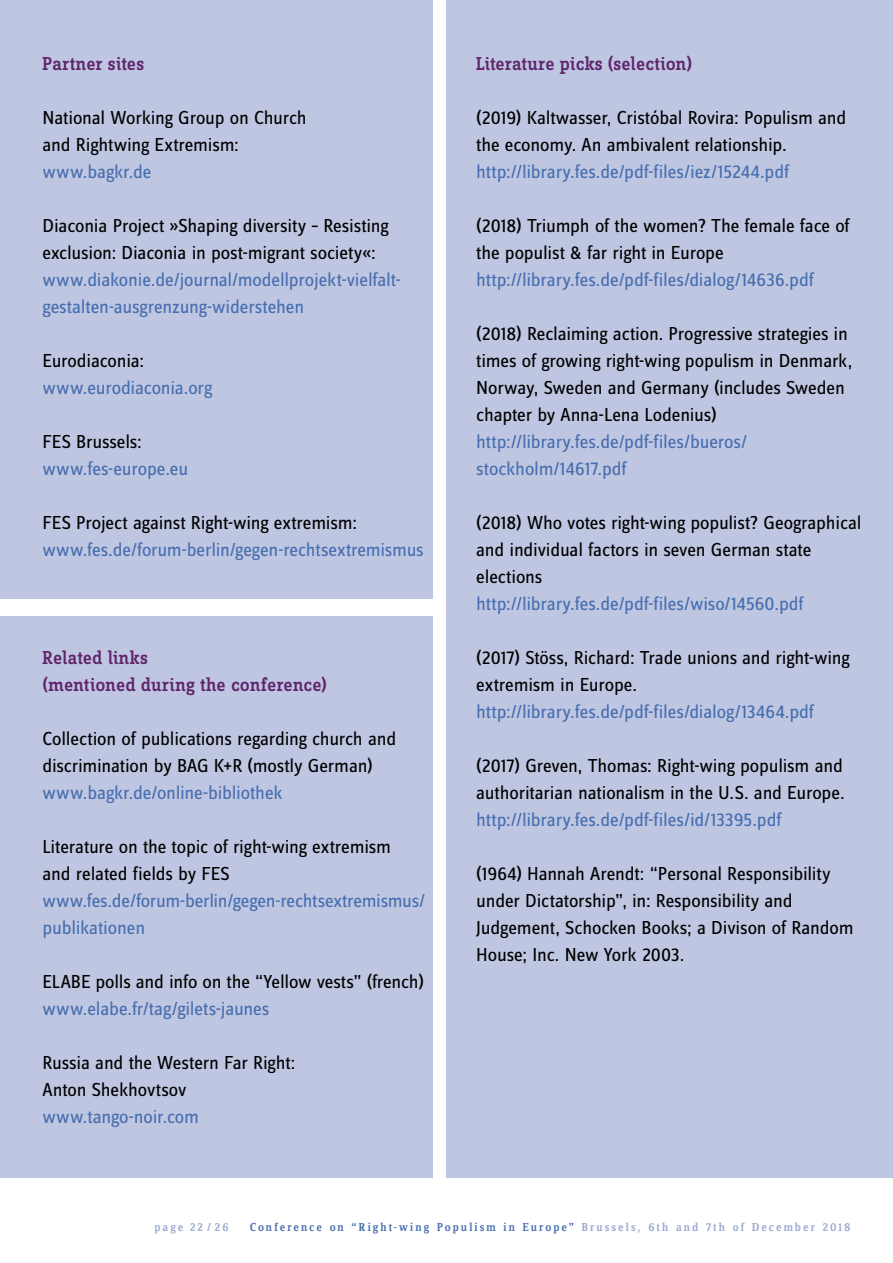
<style>
.page{position:relative;width:893px;height:1263px;background:#fff}
.page>*{position:absolute;margin:0;border:0;box-sizing:border-box;transform-origin:0 0}
.t1{font:19.5px/27px "Zine Sans Dis";letter-spacing:-.01em;color:#000}
.t2{font:19.5px/27px "Zine Sans Dis";letter-spacing:-.01em;color:#466eaf}
.t3{font:500 19.5px/27px "Zine Slab Dis";letter-spacing:.01em;color:#5f256c}
.t4{font:500 12px "Zine Serif Dis";letter-spacing:.165em;color:#466eaf}
.t5{font:500 12px "Zine Serif Dis";letter-spacing:.165em;color:#9aa8d1}
.s1{color:#9aa8d1}
</style>
<div class="page">
<div style="left:0;top:617px;width:432px;height:561px;background:#bfc6e1"></div>
<div style="left:0;top:0;width:432px;height:598px;background:#bfc6e1"></div>
<div style="left:446px;top:0;width:447px;height:1178px;background:#bfc6e1"></div>
<p class="t3" style="left:43px;top:50px;width:103px">Partner sites</p>
<p class="t1" style="left:43px;top:104px;width:266px">National Working Group on Church and Rightwing Extremism:</p>
<p class="t2" style="left:43px;top:158px;width:111px">www.bagkr.de</p>
<p class="t1" style="left:43px;top:212px;width:348px">Diaconia Project »Shaping diversity – Resisting exclusion: Diaconia in post-migrant society«:</p>
<p class="t2" style="left:43px;top:266px;width:360px">www.diakonie.de/journal/modellprojekt-vielfalt&shy;gestalten-ausgrenzung-widerstehen</p>
<p class="t1" style="left:43px;top:347px;width:103px">Eurodiaconia:</p>
<p class="t2" style="left:43px;top:374px;width:171px">www.eurodiaconia.org</p>
<p class="t1" style="left:43px;top:428px;width:101px">FES Brussels:</p>
<p class="t2" style="left:43px;top:455px;width:147px">www.fes-europe.eu</p>
<p class="t1" style="left:43px;top:509px;width:316px">FES Project against Right-wing extremism:</p>
<p class="t2" style="left:43px;top:536px;width:383px">www.fes.de/forum-berlin/gegen-rechtsextremismus</p>
<p class="t3" style="left:43px;top:644px;width:286px">Related links<br>(mentioned during the conference)</p>
<p class="t1" style="left:43px;top:725px;width:355px">Collection of publications regarding church and discrimination by BAG K+R (mostly German)</p>
<p class="t2" style="left:43px;top:779px;width:242px">www.bagkr.de/online-bibliothek</p>
<p class="t1" style="left:43px;top:833px;width:350px">Literature on the topic of right-wing extremism and related fields by FES</p>
<p class="t2" style="left:43px;top:888px;width:384px">www.fes.de/forum-berlin/gegen-rechtsextremismus/ publikationen</p>
<p class="t1" style="left:43px;top:969px;width:383px">ELABE polls and info on the “Yellow vests” (french)</p>
<p class="t2" style="left:43px;top:996px;width:228px">www.elabe.fr/tag/gilets-jaunes</p>
<p class="t1" style="left:43px;top:1050px;width:254px">Russia and the Western Far Right:<br>Anton Shekhovtsov</p>
<p class="t2" style="left:43px;top:1104px;width:158px">www.tango-noir.com</p>
<p class="t3" style="left:476px;top:50px;width:217px">Literature picks (selection)</p>
<p class="t1" style="left:476px;top:105px;width:372px">(2019) Kaltwasser, Cristóbal Rovira: Populism and the economy. An ambivalent relationship.</p>
<p class="t2" style="left:476px;top:159px;width:314px">http://library.fes.de/pdf-files/iez/15244.pdf</p>
<p class="t1" style="left:476px;top:213px;width:375px">(2018) Triumph of the women? The female face of the populist &amp; far right in Europe</p>
<p class="t2" style="left:476px;top:267px;width:339px">http://library.fes.de/pdf-files/dialog/14636.pdf</p>
<p class="t1" style="left:476px;top:321px;width:378px">(2018) Reclaiming action. Progressive strategies in times of growing right-wing populism in Denmark, Norway, Sweden and Germany (includes Sweden chapter by Anna-Lena Lodenius)</p>
<p class="t2" style="left:476px;top:429px;width:272px">http://library.fes.de/pdf-files/bueros/ stockholm/14617.pdf</p>
<p class="t1" style="left:476px;top:510px;width:387px">(2018) Who votes right-wing populist? Geographical and individual factors in seven German state elections</p>
<p class="t2" style="left:476px;top:591px;width:329px">http://library.fes.de/pdf-files/wiso/14560.pdf</p>
<p class="t1" style="left:476px;top:645px;width:375px">(2017) Stöss, Richard: Trade unions and right-wing extremism in Europe.</p>
<p class="t2" style="left:476px;top:699px;width:339px">http://library.fes.de/pdf-files/dialog/13464.pdf</p>
<p class="t1" style="left:476px;top:753px;width:370px">(2017) Greven, Thomas: Right-wing populism and authoritarian nationalism in the U.S. and Europe.</p>
<p class="t2" style="left:476px;top:807px;width:307px">http://library.fes.de/pdf-files/id/13395.pdf</p>
<p class="t1" style="left:476px;top:861px;width:379px">(1964) Hannah Arendt: “Personal Responsibility under Dictatorship”, in: Responsibility and Judgement, Schocken Books; a Divison of Random House; Inc. New York 2003.</p>
<p class="t5" style="left:154px;top:1221px;width:76px">page 22 / 26</p>
<p class="t4" style="left:250px;top:1221px;width:602px">Conference on “Right-wing Populism in Europe” <span class="s1">Brussels, 6th and 7th of December 2018</span></p>
</div>
